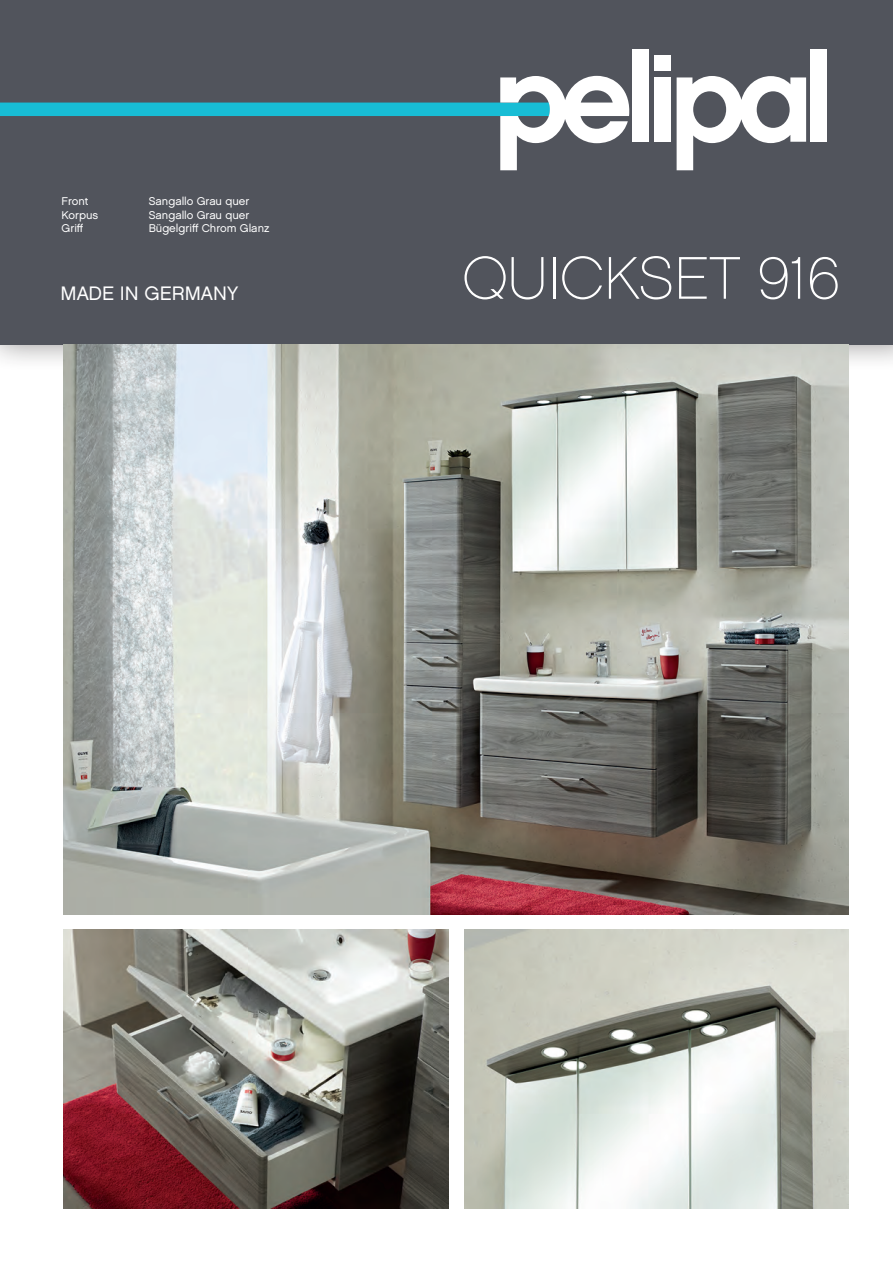
<style>
.page{position:relative;width:893px;height:1263px;background:#fff}
.page>*{position:absolute;margin:0;border:0;box-sizing:border-box;transform-origin:0 0}
.Programm{font:60px "Chalet Paris Nineteen Sixty";color:#fff}
.Made_in_Germany{font:19.5px "Chalet London Nineteen Sixty";color:#fff}
.t1{font:11.25px/13.5px "Chalet London Nineteen Sixty";color:#fff}
</style>
<div class="page">
<div style="left:0;top:0;width:893px;height:344px;background:#51545c"></div>
<div style="left:633px;top:49px;width:16px;height:93px;background:#fff"></div>
<div style="left:655px;top:77px;width:16px;height:65px;background:#fff"></div>
<div style="left:655px;top:55px;width:16px;height:15px;background:#fff"></div>
<svg style="left:677px;top:76px;width:129px;height:94px"></svg>
<svg style="left:0;top:76px;width:630px;height:94px"></svg>
<div style="left:811px;top:49px;width:16px;height:93px;background:#fff"></div>
<img style="left:64px;top:344px;width:785px;height:570px">
<img style="left:64px;top:929px;width:384px;height:279px">
<img style="left:464px;top:929px;width:385px;height:279px">
<p class="t1" style="left:62px;top:194px;width:38px">Front<br>Korpus<br>Griff</p>
<p class="t1" style="left:149px;top:194px;width:122px">Sangallo Grau quer<br>Sangallo Grau quer<br>Bügelgriff Chrom Glanz</p>
<p class="Made_in_Germany" style="left:61px;top:281px;width:179px">MADE IN GERMANY</p>
<p class="Programm" style="left:463px;top:243px;width:378px">QUICKSET 916</p>
</div>
